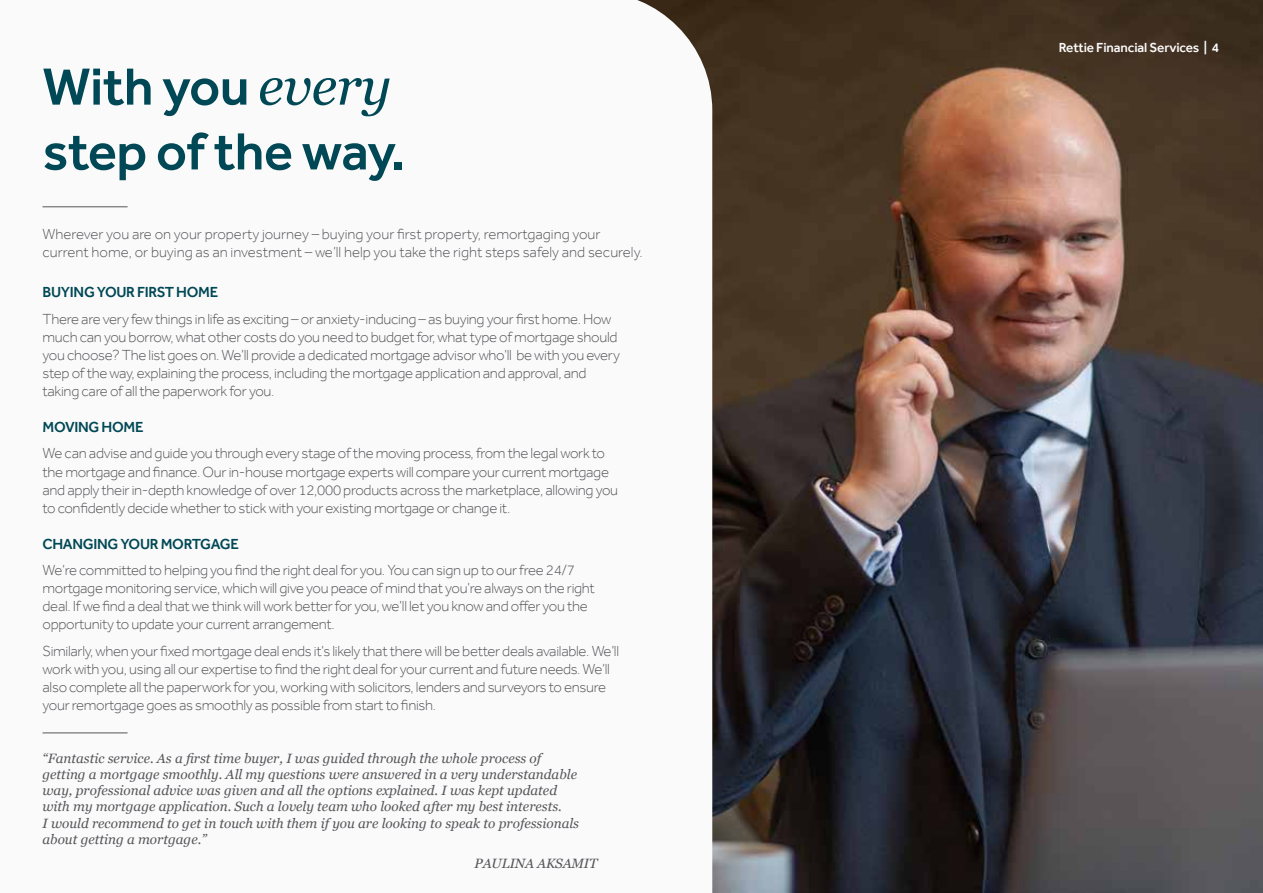
<style>
.page{position:relative;width:1263px;height:893px;background:#fff}
.page>*{position:absolute;margin:0;border:0;box-sizing:border-box;transform-origin:0 0}
.t1{font:500 54px/64.8px "Effra";letter-spacing:-.01em;color:#004855}
.t2{font:300 15px/18px "Effra";letter-spacing:-.02em;color:#55565a}
.t3{font:300 15px/18px "Effra";color:#55565a}
.t4{font:500 15px "Effra";letter-spacing:-.02em;color:#004855}
.t5{font:italic 13.5px/16.2px "Georgia";color:#55565a}
.t6{font:500 13.5px "Effra";letter-spacing:-.01em;color:#fbfafa}
.s1{font-family:"Georgia";font-weight:400;font-style:italic}
</style>
<div class="page">
<img style="left:712px;top:0;width:551px;height:893px">
<hr style="left:43px;top:207px;width:85px;height:1px;background:#55565a">
<hr style="left:43px;top:733px;width:85px;height:1px;background:#55565a">
<h1 class="t1" style="left:43px;top:54px;width:364px">With you <span class="s1">every </span>step of the way.</h1>
<p class="t3" style="left:43px;top:225px;width:602px">Wherever you are on your property journey – buying your first property, remortgaging your current home, or buying as an investment – we’ll help you take the right steps safely and securely.</p>
<p class="t4" style="left:43px;top:283px;width:177px">BUYING YOUR FIRST HOME</p>
<p class="t2" style="left:43px;top:310px;width:579px">There are very few things in life as exciting – or anxiety-inducing – as buying your first home. How much can you borrow, what other costs do you need to budget for, what type of mortgage should you choose? The list goes on. We’ll provide a dedicated mortgage advisor who’ll be with you every step of the way, explaining the process, including the mortgage application and approval, and taking care of all the paperwork for you.</p>
<p class="t4" style="left:43px;top:418px;width:103px">MOVING HOME</p>
<p class="t2" style="left:43px;top:444px;width:577px">We can advise and guide you through every stage of the moving process, from the legal work to the mortgage and finance. Our in-house mortgage experts will compare your current mortgage and apply their in-depth knowledge of over 12,000 products across the marketplace, allowing you to confidently decide whether to stick with your existing mortgage or change it.</p>
<p class="t4" style="left:43px;top:535px;width:198px">CHANGING YOUR MORTGAGE</p>
<p class="t2" style="left:43px;top:561px;width:554px">We’re committed to helping you find the right deal for you. You can sign up to our free 24/7 mortgage monitoring service, which will give you peace of mind that you’re always on the right deal. If we find a deal that we think will work better for you, we’ll let you know and offer you the opportunity to update your current arrangement.</p>
<p class="t2" style="left:43px;top:641px;width:578px">Similarly, when your fixed mortgage deal ends it’s likely that there will be better deals available. We’ll work with you, using all our expertise to find the right deal for your current and future needs. We’ll also complete all the paperwork for you, working with solicitors, lenders and surveyors to ensure your remortgage goes as smoothly as possible from start to finish.</p>
<p class="t5" style="left:43px;top:750px;width:538px">“Fantastic service. As a first time buyer, I was guided through the whole process of getting a mortgage smoothly. All my questions were answered in a very understandable way, professional advice was given and all the options explained. I was kept updated with my mortgage application. Such a lovely team who looked after my best interests.<br>I would recommend to get in touch with them if you are looking to speak to professionals about getting a mortgage.”</p>
<p class="t5" style="left:475px;top:855px;width:124px">PAULINA AKSAMIT</p>
<p class="t6" style="left:1059px;top:39px;width:162px">Rettie Financial Services | 4</p>
</div>
